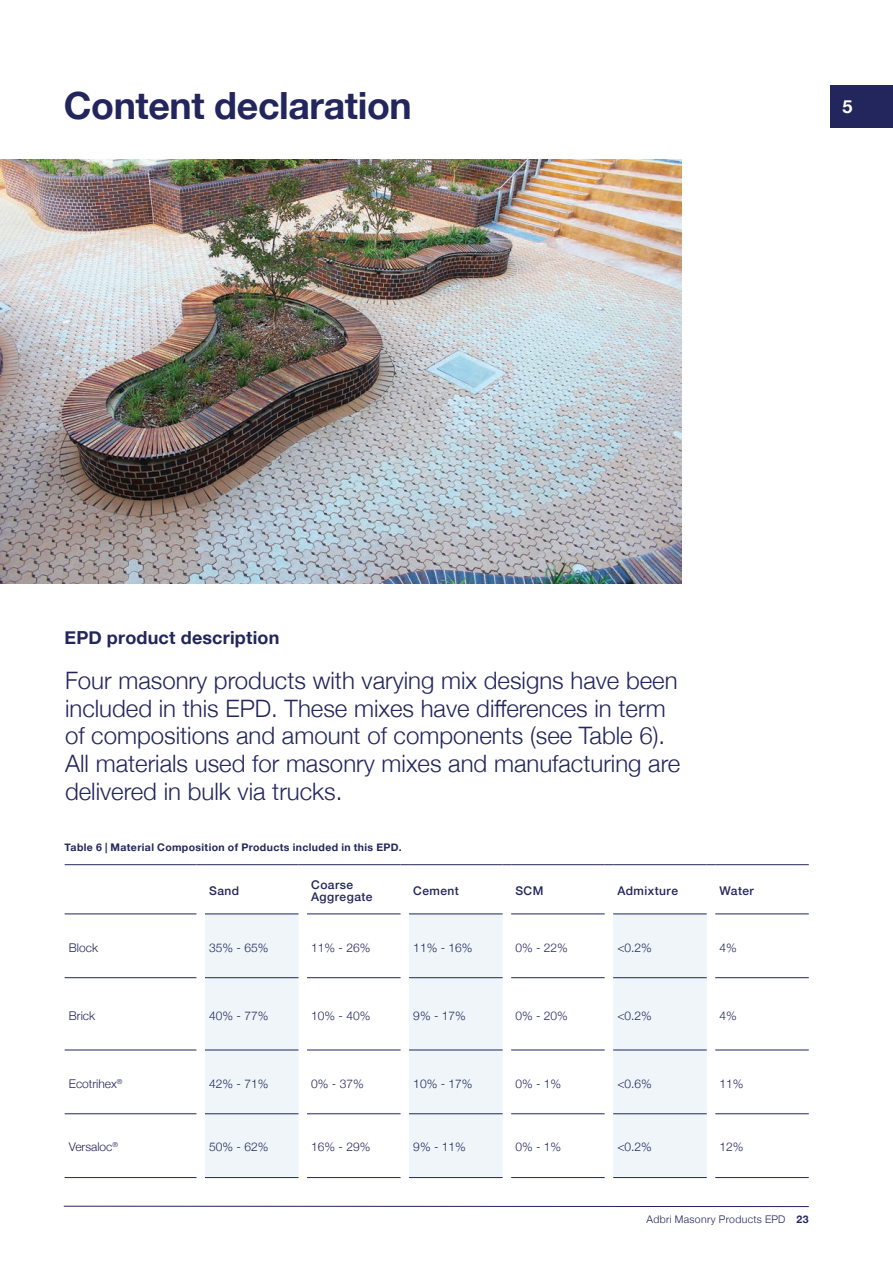
<style>
.page{position:relative;width:893px;height:1263px;background:#fff}
.page>*{position:absolute;margin:0;border:0;box-sizing:border-box;transform-origin:0 0}
.t1{font:700 37.5px "Helvetica Neue";letter-spacing:-.01em;color:#23265c}
.t2{font:300 24px/27.8px "Helvetica Neue";color:#23265c}
.t3{font:700 18px "Helvetica Neue";letter-spacing:.01em;color:#23265c}
.t4{font:700 18px "Helvetica Neue";color:#fff}
.t5{font:300 12px "Helvetica Neue";color:#23265c}
.t6{font:500 12px/12px "Helvetica Neue";letter-spacing:.035em;color:#23265c}
.t7{font:700 10.5px "Helvetica Neue";letter-spacing:.035em;color:#23265c}
.t8{font:300 10.5px "Helvetica Neue";letter-spacing:.03em;color:#23265c}
.s1{font-weight:700}
</style>
<div class="page">
<hr style="left:64px;top:1206px;width:745px;height:1px;background:#23265c">
<div style="left:831px;top:85px;width:62px;height:43px;background:#23265c"></div>
<svg style="left:205px;top:914px;width:298px;height:263px;fill:#eff5f8"></svg>
<svg style="left:511px;top:914px;width:298px;height:263px"></svg>
<hr style="left:65px;top:864px;width:131px;height:1px;background:#23265c">
<hr style="left:205px;top:864px;width:93px;height:1px;background:#23265c">
<hr style="left:307px;top:864px;width:94px;height:1px;background:#23265c">
<hr style="left:409px;top:864px;width:94px;height:1px;background:#23265c">
<hr style="left:511px;top:864px;width:94px;height:1px;background:#23265c">
<hr style="left:613px;top:864px;width:94px;height:1px;background:#23265c">
<hr style="left:715px;top:864px;width:94px;height:1px;background:#23265c">
<hr style="left:65px;top:913px;width:131px;height:1px;background:#23265c">
<hr style="left:205px;top:913px;width:93px;height:1px;background:#23265c">
<hr style="left:307px;top:913px;width:94px;height:1px;background:#23265c">
<hr style="left:409px;top:913px;width:94px;height:1px;background:#23265c">
<hr style="left:511px;top:913px;width:94px;height:1px;background:#23265c">
<hr style="left:613px;top:913px;width:94px;height:1px;background:#23265c">
<hr style="left:715px;top:913px;width:94px;height:1px;background:#23265c">
<hr style="left:65px;top:977px;width:131px;height:1px;background:#23265c">
<hr style="left:205px;top:977px;width:93px;height:1px;background:#23265c">
<hr style="left:307px;top:977px;width:94px;height:1px;background:#23265c">
<hr style="left:409px;top:977px;width:94px;height:1px;background:#23265c">
<hr style="left:511px;top:977px;width:94px;height:1px;background:#23265c">
<hr style="left:613px;top:977px;width:94px;height:1px;background:#23265c">
<hr style="left:715px;top:977px;width:94px;height:1px;background:#23265c">
<hr style="left:65px;top:1049px;width:131px;height:1px;background:#23265c">
<hr style="left:205px;top:1049px;width:93px;height:1px;background:#23265c">
<hr style="left:307px;top:1049px;width:94px;height:1px;background:#23265c">
<hr style="left:409px;top:1049px;width:94px;height:1px;background:#23265c">
<hr style="left:511px;top:1049px;width:94px;height:1px;background:#23265c">
<hr style="left:613px;top:1049px;width:94px;height:1px;background:#23265c">
<hr style="left:715px;top:1049px;width:94px;height:1px;background:#23265c">
<hr style="left:65px;top:1113px;width:131px;height:1px;background:#23265c">
<hr style="left:205px;top:1113px;width:93px;height:1px;background:#23265c">
<hr style="left:307px;top:1113px;width:94px;height:1px;background:#23265c">
<hr style="left:409px;top:1113px;width:94px;height:1px;background:#23265c">
<hr style="left:511px;top:1113px;width:94px;height:1px;background:#23265c">
<hr style="left:613px;top:1113px;width:94px;height:1px;background:#23265c">
<hr style="left:715px;top:1113px;width:94px;height:1px;background:#23265c">
<hr style="left:65px;top:1177px;width:131px;height:1px;background:#23265c">
<hr style="left:205px;top:1177px;width:93px;height:1px;background:#23265c">
<hr style="left:307px;top:1177px;width:94px;height:1px;background:#23265c">
<hr style="left:409px;top:1177px;width:94px;height:1px;background:#23265c">
<hr style="left:511px;top:1177px;width:94px;height:1px;background:#23265c">
<hr style="left:613px;top:1177px;width:94px;height:1px;background:#23265c">
<hr style="left:715px;top:1177px;width:94px;height:1px;background:#23265c">
<img style="left:0;top:159px;width:681px;height:425px">
<h1 class="t1" style="left:64px;top:76px;width:350px">Content declaration</h1>
<p class="t4" style="left:843px;top:92px;width:12px">5</p>
<p class="t3" style="left:65px;top:624px;width:216px">EPD product description</p>
<p class="t2" style="left:65px;top:665px;width:617px">Four masonry products with varying mix designs have been included in this EPD. These mixes have differences in term of compositions and amount of components (see Table 6).<br>All materials used for masonry mixes and manufacturing are delivered in bulk via trucks.</p>
<p class="t7" style="left:65px;top:839px;width:338px">Table 6 | Material Composition of Products included in this EPD.</p>
<p class="t6" style="left:209px;top:884px;width:32px">Sand</p>
<p class="t6" style="left:311px;top:878px;width:63px">Coarse<br>Aggregate</p>
<p class="t6" style="left:413px;top:884px;width:47px">Cement</p>
<p class="t6" style="left:515px;top:884px;width:29px">SCM</p>
<p class="t6" style="left:617px;top:884px;width:62px">Admixture</p>
<p class="t6" style="left:719px;top:884px;width:36px">Water</p>
<p class="t5" style="left:69px;top:938px;width:31px">Block</p>
<p class="t5" style="left:209px;top:938px;width:61px">35% - 65%</p>
<p class="t5" style="left:311px;top:938px;width:61px">11% - 26%</p>
<p class="t5" style="left:413px;top:938px;width:61px">11% - 16%</p>
<p class="t5" style="left:515px;top:938px;width:54px">0% - 22%</p>
<p class="t5" style="left:617px;top:938px;width:36px">&lt;0.2%</p>
<p class="t5" style="left:719px;top:938px;width:19px">4%</p>
<p class="t5" style="left:69px;top:1006px;width:28px">Brick</p>
<p class="t5" style="left:209px;top:1006px;width:61px">40% - 77%</p>
<p class="t5" style="left:311px;top:1006px;width:61px">10% - 40%</p>
<p class="t5" style="left:413px;top:1006px;width:54px">9% - 17%</p>
<p class="t5" style="left:515px;top:1006px;width:54px">0% - 20%</p>
<p class="t5" style="left:617px;top:1006px;width:36px">&lt;0.2%</p>
<p class="t5" style="left:719px;top:1006px;width:19px">4%</p>
<p class="t5" style="left:69px;top:1074px;width:55px">Ecotrihex<sup>®</sup></p>
<p class="t5" style="left:209px;top:1074px;width:61px">42% - 71%</p>
<p class="t5" style="left:311px;top:1074px;width:54px">0% - 37%</p>
<p class="t5" style="left:413px;top:1074px;width:61px">10% - 17%</p>
<p class="t5" style="left:515px;top:1074px;width:47px">0% - 1%</p>
<p class="t5" style="left:617px;top:1074px;width:36px">&lt;0.6%</p>
<p class="t5" style="left:719px;top:1074px;width:26px">11%</p>
<p class="t5" style="left:69px;top:1137px;width:51px">Versaloc<sup>®</sup></p>
<p class="t5" style="left:209px;top:1137px;width:61px">50% - 62%</p>
<p class="t5" style="left:311px;top:1137px;width:61px">16% - 29%</p>
<p class="t5" style="left:413px;top:1137px;width:54px">9% - 11%</p>
<p class="t5" style="left:515px;top:1137px;width:47px">0% - 1%</p>
<p class="t5" style="left:617px;top:1137px;width:36px">&lt;0.2%</p>
<p class="t5" style="left:719px;top:1137px;width:26px">12%</p>
<p class="t8" style="left:647px;top:1211px;width:164px">Adbri Masonry Products EPD <span class="s1">23</span></p>
</div>
